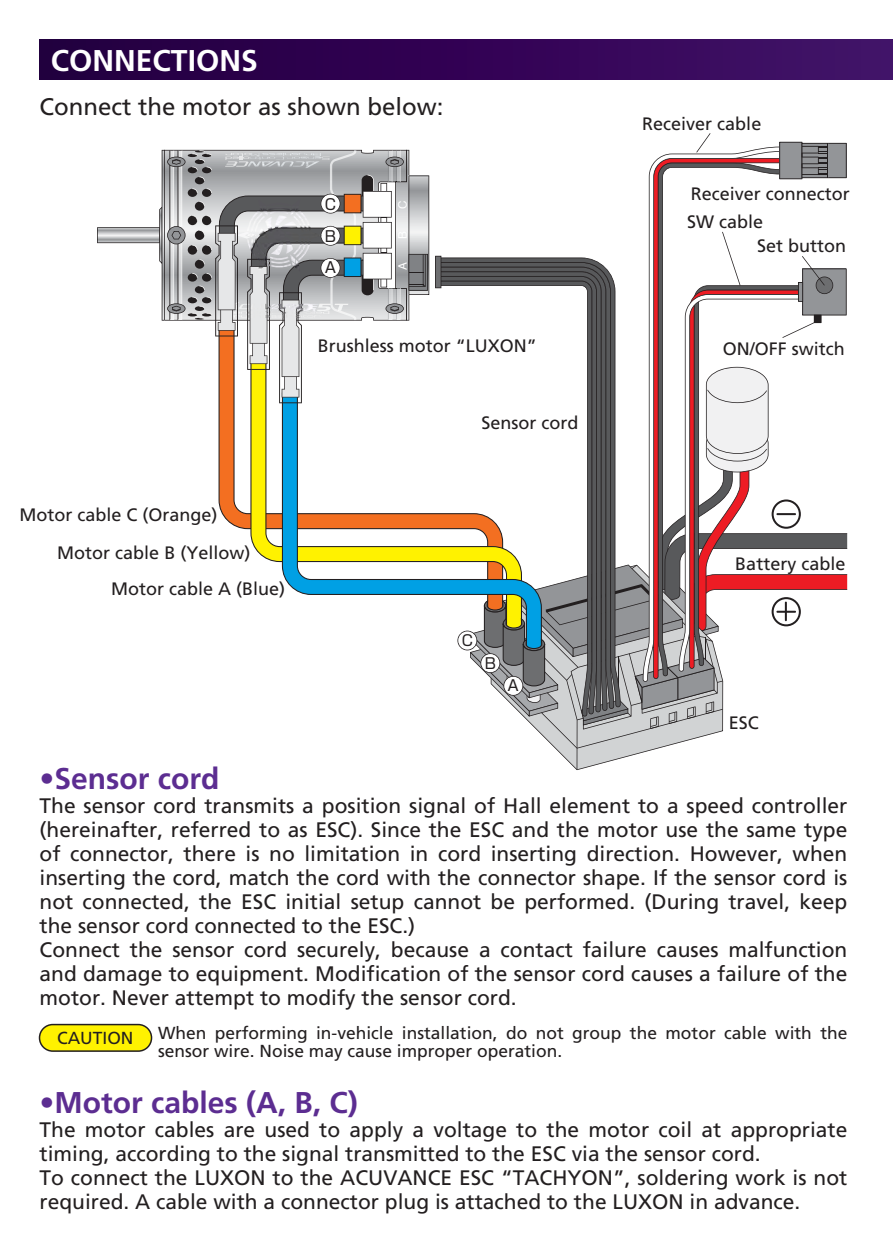
<style>
.page{position:relative;width:893px;height:1259px;background:#fff}
.page>*{position:absolute;margin:0;border:0;box-sizing:border-box;transform-origin:0 0}
.t1{font:700 30px "Frutiger";color:#5c2d91}
.t2{font:700 30px "Frutiger";color:#fff}
.t3{font:24px "Frutiger";color:#231f20}
.t4{font:21px/24px "Frutiger";color:#231f20}
.t5{font:18px/28.5px "Frutiger";color:#231f20}
.t6{font:17.4px/18.9px "Frutiger";color:#231f20}
.t7{font:15px "Shin Go Pro Regular 90 pv RKSJ H";color:#231f20}
.t8{font:11.7px "Helvetica";color:#fff}
</style>
<div class="page">
<div style="left:40px;top:40px;width:853px;height:40px;background:linear-gradient(to right,#22003f,#421069)"></div>
<svg style="left:438px;top:257px;width:19px;height:32px"></svg>
<svg style="left:435px;top:256px;width:6px;height:32px"></svg>
<svg style="left:219px;top:403px;width:31px;height:127px"></svg>
<svg style="left:250px;top:403px;width:32px;height:164px"></svg>
<svg style="left:282px;top:403px;width:175px;height:192px"></svg>
<svg style="left:648px;top:147px;width:135px;height:85px"></svg>
<svg style="left:779px;top:142px;width:68px;height:37px;background:#838486"></svg>
<hr style="left:827px;top:143px;width:1px;height:35px;background:#231f20">
<svg style="left:696px;top:133px;width:14px;height:20px"></svg>
<svg style="left:97px;top:150px;width:332px;height:253px"></svg>
<svg style="left:457px;top:232px;width:390px;height:538px"></svg>
<hr style="left:776px;top:513px;width:20px;height:2px;background:#231f20">
<svg style="left:39px;top:1023px;width:113px;height:29px;background:#e5da18"></svg>
<img style="left:248px;top:312px;width:73px;height:6px">
<h1 class="t2" style="left:51px;top:48px;width:208px">CONNECTIONS</h1>
<p class="t3" style="left:40px;top:96px;width:406px">Connect the motor as shown below:</p>
<p class="t7" style="left:325px;top:198px;width:13px">C</p>
<p class="t7" style="left:325px;top:230px;width:13px">B</p>
<p class="t8" style="left:398px;top:209px;width:10px;rotate:-90deg">C</p>
<p class="t8" style="left:398px;top:239px;width:9px;rotate:-90deg">B</p>
<p class="t7" style="left:325px;top:262px;width:13px">A</p>
<p class="t8" style="left:398px;top:270px;width:9px;rotate:-90deg">A</p>
<p class="t5" style="left:318px;top:333px;width:221px">Brushless motor “LUXON”</p>
<p class="t5" style="left:20px;top:502px;width:200px">Motor cable C (Orange)</p>
<p class="t5" style="left:57px;top:540px;width:195px">Motor cable B (Yellow)</p>
<p class="t5" style="left:111px;top:575px;width:176px">Motor cable A (Blue)</p>
<p class="t5" style="left:481px;top:410px;width:99px">Sensor cord</p>
<p class="t7" style="left:462px;top:635px;width:13px">C</p>
<p class="t7" style="left:485px;top:658px;width:13px">B</p>
<p class="t7" style="left:508px;top:679px;width:13px">A</p>
<p class="t5" style="left:642px;top:111px;width:121px">Receiver cable</p>
<p class="t5" style="left:687px;top:181px;width:164px">Receiver connector<br>SW cable</p>
<p class="t5" style="left:757px;top:232px;width:91px">Set button</p>
<p class="t5" style="left:723px;top:336px;width:124px">ON/OFF switch</p>
<p class="t5" style="left:735px;top:551px;width:112px">Battery cable</p>
<p class="t5" style="left:729px;top:709px;width:32px">ESC</p>
<h1 class="t1" style="left:40px;top:766px;width:181px">•Sensor cord</h1>
<p class="t4" style="left:40px;top:795px;width:809px">The sensor cord transmits a position signal of Hall element to a speed controller (hereinafter, referred to as ESC). Since the ESC and the motor use the same type of connector, there is no limitation in cord inserting direction. However, when inserting the cord, match the cord with the connector shape. If the sensor cord is not connected, the ESC initial setup cannot be performed. (During travel, keep the sensor cord connected to the ESC.)<br>Connect the sensor cord securely, because a contact failure causes malfunction and damage to equipment. Modification of the sensor cord causes a failure of the motor. Never attempt to modify the sensor cord.</p>
<p class="t6" style="left:57px;top:1030px;width:78px">CAUTION</p>
<p class="t6" style="left:158px;top:1024px;width:691px">When performing in-vehicle installation, do not group the motor cable with the sensor wire. Noise may cause improper operation.</p>
<h1 class="t1" style="left:40px;top:1090px;width:320px">•Motor cables (A, B, C)</h1>
<p class="t4" style="left:40px;top:1119px;width:809px">The motor cables are used to apply a voltage to the motor coil at appropriate timing, according to the signal transmitted to the ESC via the sensor cord.<br>To connect the LUXON to the ACUVANCE ESC “TACHYON”, soldering work is not required. A cable with a connector plug is attached to the LUXON in advance.</p>
</div>
